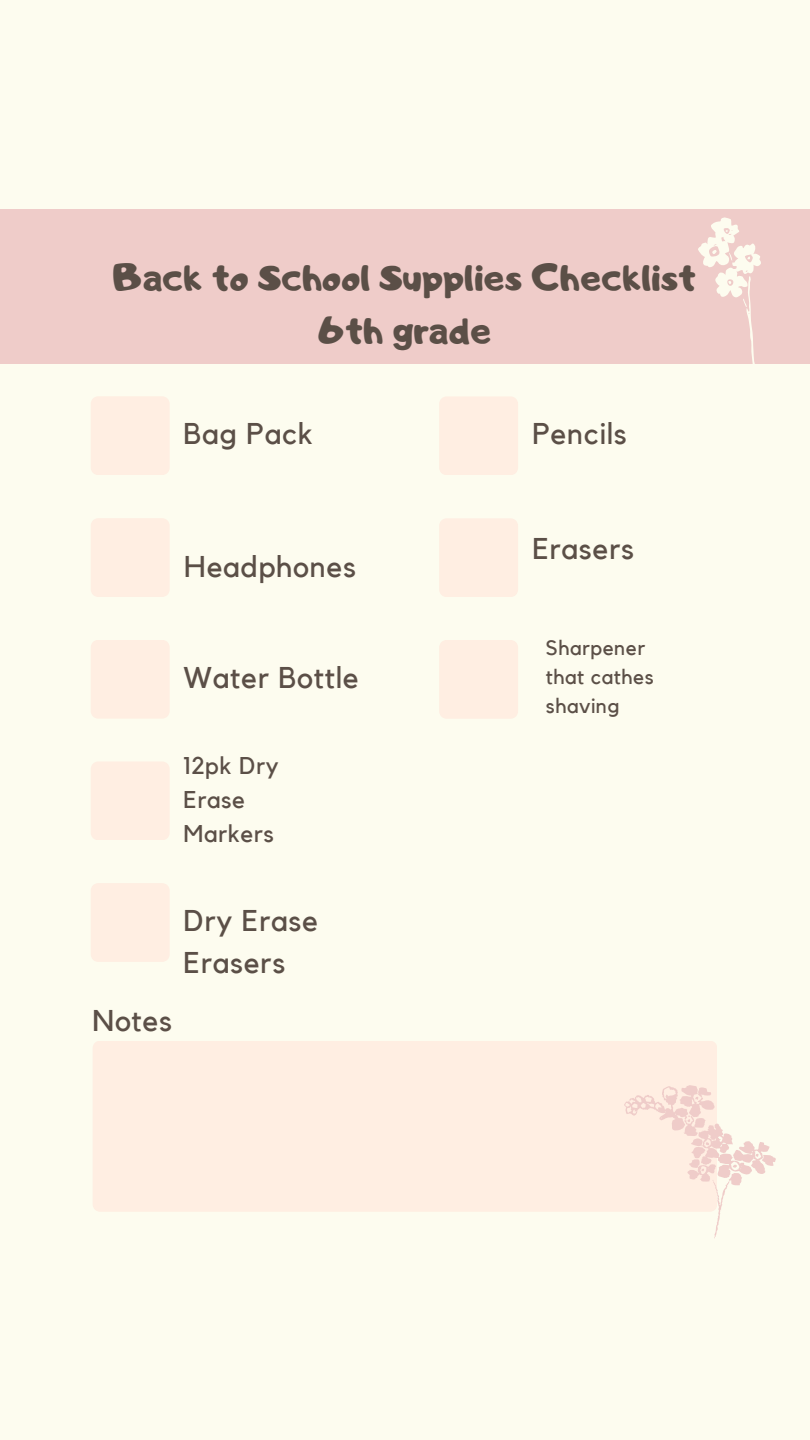
<style>
.page{position:relative;width:810px;height:1440px;background:#fdfcef}
.page>*{position:absolute;margin:0;border:0;box-sizing:border-box;transform-origin:0 0}
.t1{font:37.6px "Adigiana Toybox";color:#5b4f47}
.t2{font:29.9px/41.8px "Kollektif";letter-spacing:.025em;color:#5b4f47}
.t3{font:24.2px/33.8px "Kollektif";letter-spacing:.025em;color:#5b4f47}
.t4{font:20.7px/29px "Kollektif";letter-spacing:.025em;color:#5b4f47}
</style>
<div class="page">
<div style="left:0;top:209px;width:810px;height:154px;background:#efccc9"></div>
<div style="left:91px;top:397px;width:78px;height:78px;background:#ffeee2"></div>
<div style="left:91px;top:518px;width:78px;height:79px;background:#ffeee2"></div>
<div style="left:91px;top:640px;width:78px;height:78px;background:#ffeee2"></div>
<div style="left:91px;top:762px;width:78px;height:78px;background:#ffeee2"></div>
<div style="left:91px;top:883px;width:78px;height:79px;background:#ffeee2"></div>
<div style="left:93px;top:1041px;width:624px;height:170px;background:#ffeee2"></div>
<div style="left:439px;top:397px;width:79px;height:78px;background:#ffeee2"></div>
<div style="left:439px;top:519px;width:79px;height:78px;background:#ffeee2"></div>
<div style="left:439px;top:640px;width:79px;height:78px;background:#ffeee2"></div>
<svg style="left:624px;top:1085px;width:152px;height:153px"></svg>
<svg style="left:690px;top:217px;width:90px;height:147px"></svg>
<p class="t1" style="left:113px;top:253px;width:584px">Back to School Supplies Checklist</p>
<p class="t1" style="left:319px;top:305px;width:174px">6th grade</p>
<p class="t2" style="left:184px;top:414px;width:131px">Bag Pack</p>
<p class="t2" style="left:184px;top:547px;width:173px">Headphones</p>
<p class="t2" style="left:184px;top:658px;width:177px">Water Bottle</p>
<p class="t3" style="left:184px;top:750px;width:97px">12pk Dry<br>Erase<br>Markers</p>
<p class="t2" style="left:184px;top:901px;width:136px">Dry Erase<br>Erasers</p>
<p class="t2" style="left:93px;top:1001px;width:81px">Notes</p>
<p class="t2" style="left:532px;top:414px;width:96px">Pencils</p>
<p class="t2" style="left:532px;top:529px;width:103px">Erasers</p>
<p class="t4" style="left:546px;top:635px;width:109px">Sharpener that cathes shaving</p>
</div>
